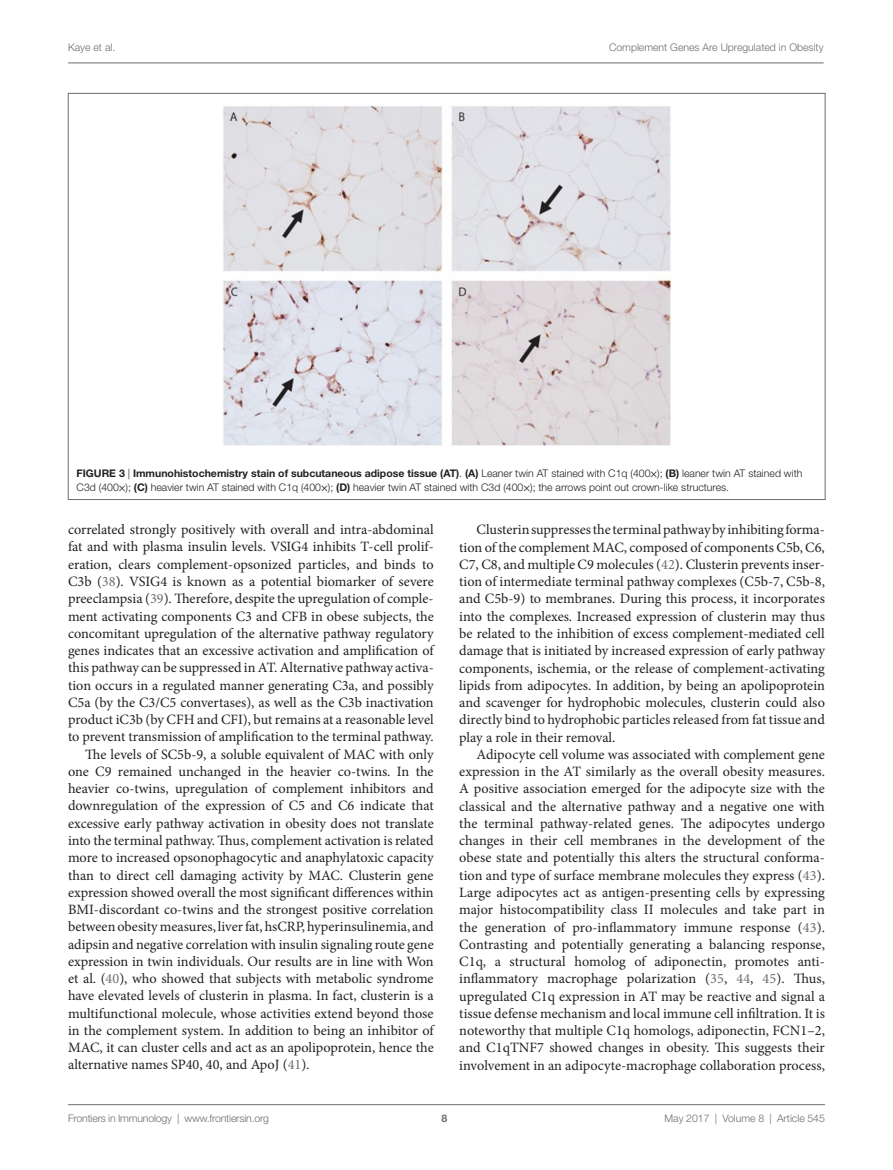
<style>
.page{position:relative;width:893px;height:1170px;background:#fff}
.page>*{position:absolute;margin:0;border:0;box-sizing:border-box;transform-origin:0 0}
.t1{font:14.25px/17.2px "Minion Pro";color:#231f20;text-align:justify}
.t2{font:300 10.5px/14.2px "Helvetica Neue LT Std";color:#231f20}
.t3{font:300 10.5px "Helvetica Neue LT Std";color:#6c6d70}
.t4{font:700 10.5px "Helvetica Neue LT Std";color:#6c6d70}
.s1{font-weight:700}
.s2{font-family:"STIX General";font-weight:400}
.s3{color:#6c6d70}
</style>
<div class="page">
<img style="left:223px;top:105px;width:449px;height:341px">
<hr style="left:68px;top:63px;width:756px;height:1px;background:#6c6d70">
<hr style="left:68px;top:1104px;width:757px;height:1px;background:#6c6d70">
<p class="t3" style="left:68px;top:41px;width:49px">Kaye et al.</p>
<p class="t3" style="left:609px;top:41px;width:216px">Complement Genes Are Upregulated in Obesity</p>
<p class="t2" style="left:77px;top:465px;width:727px"><span class="s1">Figure 3</span> | <span class="s1">Immunohistochemistry stain of subcutaneous adipose tissue (AT)</span>. <span class="s1">(A)</span> Leaner twin AT stained with C1q (400<span class="s2">×</span>); <span class="s1">(B)</span> leaner twin AT stained with<br>C3d (400<span class="s2">×</span>); <span class="s1">(C)</span> heavier twin AT stained with C1q (400<span class="s2">×</span>); <span class="s1">(D)</span> heavier twin AT stained with C3d (400<span class="s2">×</span>); the arrows point out crown-like structures.</p>
<p class="t1" style="left:68px;top:521px;width:367px">correlated strongly positively with overall and intra-abdominal</p>
<p class="t1" style="left:68px;top:538px;width:367px">fat and with plasma insulin levels. VSIG4 inhibits T-cell prolif-</p>
<p class="t1" style="left:68px;top:555px;width:367px">eration, clears complement-opsonized particles, and binds to</p>
<p class="t1" style="left:68px;top:573px;width:367px">C3b (<span class="s3">38</span>). VSIG4 is known as a potential biomarker of severe</p>
<p class="t1" style="left:68px;top:590px;width:367px">preeclampsia (<span class="s3">39</span>). Therefore, despite the upregulation of comple-</p>
<p class="t1" style="left:68px;top:607px;width:367px">ment activating components C3 and CFB in obese subjects, the</p>
<p class="t1" style="left:68px;top:624px;width:367px">concomitant upregulation of the alternative pathway regulatory</p>
<p class="t1" style="left:68px;top:642px;width:367px">genes indicates that an excessive activation and amplification of</p>
<p class="t1" style="left:68px;top:659px;width:367px">this pathway can be suppressed in AT. Alternative pathway activa-</p>
<p class="t1" style="left:68px;top:676px;width:367px">tion occurs in a regulated manner generating C3a, and possibly</p>
<p class="t1" style="left:68px;top:693px;width:367px">C5a (by the C3/C5 convertases), as well as the C3b inactivation</p>
<p class="t1" style="left:68px;top:711px;width:367px">product iC3b (by CFH and CFI), but remains at a reasonable level</p>
<p class="t1" style="left:68px;top:728px;width:367px">to prevent transmission of amplification to the terminal pathway.</p>
<p class="t1" style="left:85px;top:745px;width:350px">The levels of SC5b-9, a soluble equivalent of MAC with only</p>
<p class="t1" style="left:68px;top:762px;width:367px">one C9 remained unchanged in the heavier co-twins. In the</p>
<p class="t1" style="left:68px;top:780px;width:367px">heavier co-twins, upregulation of complement inhibitors and</p>
<p class="t1" style="left:68px;top:797px;width:367px">downregulation of the expression of C5 and C6 indicate that</p>
<p class="t1" style="left:68px;top:814px;width:367px">excessive early pathway activation in obesity does not translate</p>
<p class="t1" style="left:68px;top:831px;width:367px">into the terminal pathway. Thus, complement activation is related</p>
<p class="t1" style="left:68px;top:849px;width:367px">more to increased opsonophagocytic and anaphylatoxic capacity</p>
<p class="t1" style="left:68px;top:866px;width:367px">than to direct cell damaging activity by MAC. Clusterin gene</p>
<p class="t1" style="left:68px;top:883px;width:367px">expression showed overall the most significant differences within</p>
<p class="t1" style="left:68px;top:900px;width:367px">BMI-discordant co-twins and the strongest positive correlation</p>
<p class="t1" style="left:68px;top:918px;width:367px">between obesity measures, liver fat, hsCRP, hyperinsulinemia, and</p>
<p class="t1" style="left:68px;top:935px;width:367px">adipsin and negative correlation with insulin signaling route gene</p>
<p class="t1" style="left:68px;top:952px;width:367px">expression in twin individuals. Our results are in line with Won</p>
<p class="t1" style="left:68px;top:969px;width:367px">et al. (<span class="s3">40</span>), who showed that subjects with metabolic syndrome</p>
<p class="t1" style="left:68px;top:987px;width:367px">have elevated levels of clusterin in plasma. In fact, clusterin is a</p>
<p class="t1" style="left:68px;top:1004px;width:367px">multifunctional molecule, whose activities extend beyond those</p>
<p class="t1" style="left:68px;top:1021px;width:367px">in the complement system. In addition to being an inhibitor of</p>
<p class="t1" style="left:68px;top:1038px;width:367px">MAC, it can cluster cells and act as an apolipoprotein, hence the</p>
<p class="t1" style="left:68px;top:1056px;width:243px">alternative names SP40, 40, and ApoJ (<span class="s3">41</span>).</p>
<p class="t1" style="left:459px;top:521px;width:367px;text-indent:17px">Clusterin suppresses the terminal pathway by inhibiting forma&shy;tion of the complement MAC, composed of components C5b, C6, C7, C8, and multiple C9 molecules (<span class="s3">42</span>). Clusterin prevents inser&shy;tion of intermediate terminal pathway complexes (C5b-7, C5b-8, and C5b-9) to membranes. During this process, it incorporates into the complexes. Increased expression of clusterin may thus be related to the inhibition of excess complement-mediated cell damage that is initiated by increased expression of early pathway components, ischemia, or the release of complement-activating lipids from adipocytes. In addition, by being an apolipoprotein and scavenger for hydrophobic molecules, clusterin could also directly bind to hydrophobic particles released from fat tissue and play a role in their removal.</p>
<p class="t1" style="left:459px;top:745px;width:367px;text-indent:17px">Adipocyte cell volume was associated with complement gene expression in the AT similarly as the overall obesity measures.<br>A positive association emerged for the adipocyte size with the classical and the alternative pathway and a negative one with the terminal pathway-related genes. The adipocytes undergo changes in their cell membranes in the development of the obese state and potentially this alters the structural conforma&shy;tion and type of surface membrane molecules they express (<span class="s3">43</span>).<br>Large adipocytes act as antigen-presenting cells by expressing major histocompatibility class II molecules and take part in the generation of pro-inflammatory immune response (<span class="s3">43</span>).<br>Contrasting and potentially generating a balancing response, C1q, a structural homolog of adiponectin, promotes anti&shy;inflammatory macrophage polarization (<span class="s3">35</span>, <span class="s3">44</span>, <span class="s3">45</span>). Thus, upregulated C1q expression in AT may be reactive and signal a tissue defense mechanism and local immune cell infiltration. It is noteworthy that multiple C1q homologs, adiponectin, FCN1–2, and C1qTNF7 showed changes in obesity. This suggests their involvement in an adipocyte-macrophage collaboration process,</p>
<p class="t3" style="left:68px;top:1111px;width:203px">Frontiers in Immunology | www.frontiersin.org</p>
<p class="t3" style="left:665px;top:1111px;width:162px">May 2017 | Volume 8 | Article 545</p>
<p class="t4" style="left:441px;top:1111px;width:7px">8</p>
</div>
